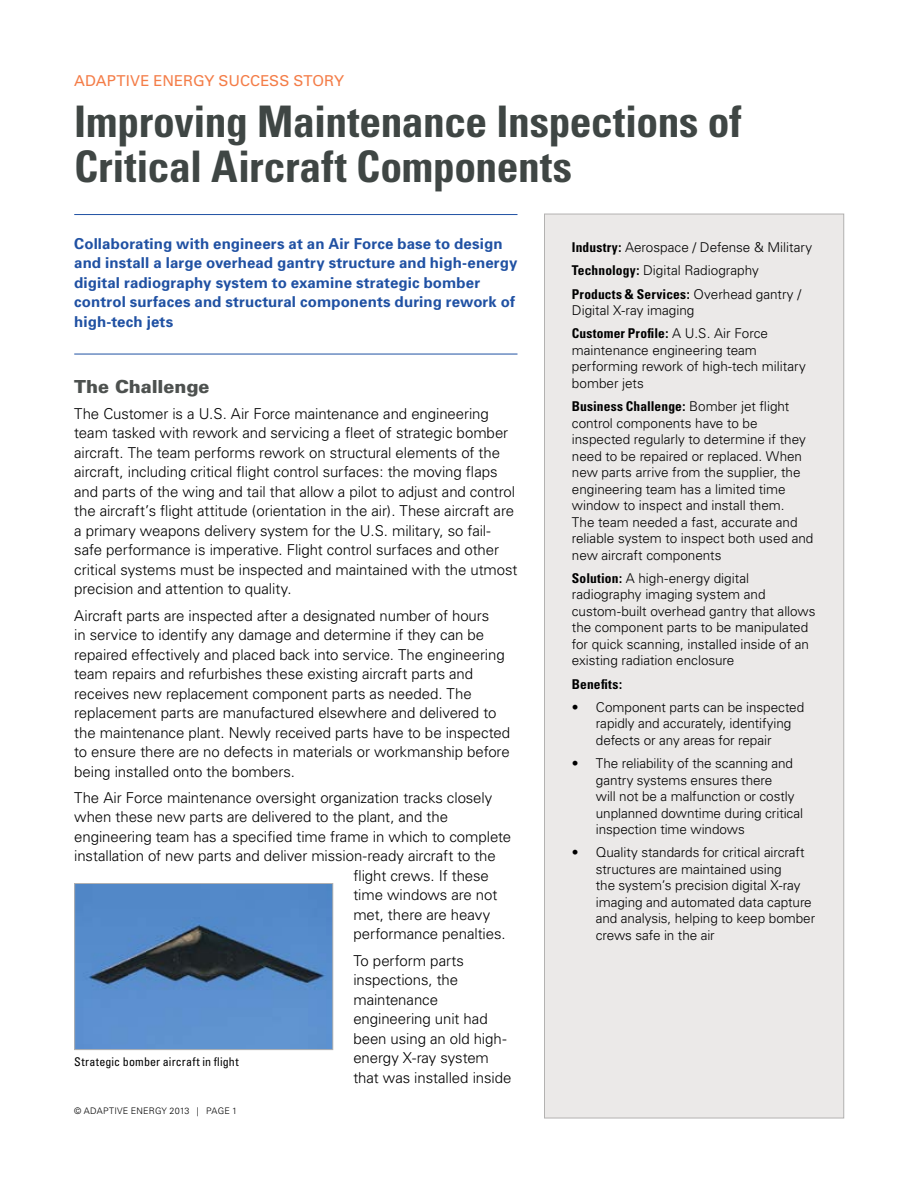
<style>
.page{position:relative;width:918px;height:1188px;background:#fff}
.page>*{position:absolute;margin:0;border:0;box-sizing:border-box;transform-origin:0 0}
.t1{font:700 condensed 43.5px/45px "Univers";letter-spacing:-.005em;color:#3f4644}
.t2{font:900 18px "Univers";letter-spacing:-.005em;color:#4d514f}
.t3{font:300 15px/19.5px "Univers";letter-spacing:-.005em;color:#000}
.t4{font:700 15px/19.5px "Univers";letter-spacing:.01em;color:#2051a3}
.t5{font:15px "Univers";letter-spacing:.005em;color:#f47d48}
.t6{font:300 13.5px/16.5px "Univers";letter-spacing:-.005em;color:#000}
.t7{font:700 condensed 13.5px "Univers";letter-spacing:.01em;color:#000}
.t8{font:condensed 12px "Univers";letter-spacing:.015em;color:#000}
.t9{font:300 9px "Univers";letter-spacing:.02em;color:#000}
.s1{font-weight:700;font-stretch:condensed}
</style>
<div class="page">
<div style="left:544px;top:214px;width:300px;height:904px;background:#ebe9e8"></div>
<hr style="left:74px;top:214px;width:444px;height:1px;background:#2051a3">
<hr style="left:74px;top:354px;width:444px;height:1px;background:#2051a3">
<img style="left:76px;top:885px;width:255px;height:163px">
<div style="left:74px;top:883px;width:259px;height:167px;border:1px solid #b3b2b1"></div>
<p class="t5" style="left:74px;top:71px;width:271px">ADAPTIVE ENERGY SUCCESS STORY</p>
<h1 class="t1" style="left:74px;top:99px;width:669px">Improving Maintenance Inspections of<br>Critical Aircraft Components</h1>
<p class="t4" style="left:74px;top:234px;width:445px">Collaborating with engineers at an Air Force base to design and install a large overhead gantry structure and high-energy digital radiography system to examine strategic bomber control surfaces and structural components during rework of high-tech jets</p>
<p class="t2" style="left:74px;top:375px;width:137px">The Challenge</p>
<p class="t3" style="left:74px;top:404px;width:445px">The Customer is a U.S. Air Force maintenance and engineering team tasked with rework and servicing a fleet of strategic bomber aircraft. The team performs rework on structural elements of the aircraft, including critical flight control surfaces: the moving flaps and parts of the wing and tail that allow a pilot to adjust and control the aircraft’s flight attitude (orientation in the air). These aircraft are a primary weapons delivery system for the U.S. military, so fail&shy;safe performance is imperative. Flight control surfaces and other critical systems must be inspected and maintained with the utmost precision and attention to quality.</p>
<p class="t3" style="left:74px;top:606px;width:437px">Aircraft parts are inspected after a designated number of hours<br>in service to identify any damage and determine if they can be repaired effectively and placed back into service. The engineering team repairs and refurbishes these existing aircraft parts and receives new replacement component parts as needed. The replacement parts are manufactured elsewhere and delivered to the maintenance plant. Newly received parts have to be inspected to ensure there are no defects in materials or workmanship before being installed onto the bombers.</p>
<p class="t3" style="left:74px;top:788px;width:420px">The Air Force maintenance oversight organization tracks closely</p>
<p class="t3" style="left:74px;top:807px;width:375px">when these new parts are delivered to the plant, and the</p>
<p class="t3" style="left:74px;top:827px;width:438px">engineering team has a specified time frame in which to complete</p>
<p class="t3" style="left:74px;top:846px;width:423px">installation of new parts and deliver mission-ready aircraft to the</p>
<p class="t3" style="left:353px;top:866px;width:137px">flight crews. If these</p>
<p class="t3" style="left:353px;top:885px;width:145px">time windows are not</p>
<p class="t3" style="left:353px;top:905px;width:138px">met, there are heavy</p>
<p class="t3" style="left:353px;top:924px;width:154px">performance penalties.</p>
<p class="t3" style="left:353px;top:951px;width:159px">To perform parts inspections, the maintenance engineering unit had been using an old high&shy;energy X-ray system that was installed inside</p>
<p class="t8" style="left:74px;top:1054px;width:166px">Strategic bomber aircraft in flight</p>
<p class="t9" style="left:74px;top:1106px;width:165px">© ADAPTIVE ENERGY 2013 | PAGE 1</p>
<p class="t6" style="left:572px;top:236px;width:242px;line-height:23.2px"><span class="s1">Industry:</span> Aerospace / Defense &amp; Military<br><span class="s1">Technology:</span> Digital Radiography<br><span class="s1">Products &amp; Services:</span> Overhead gantry /</p>
<p class="t6" style="left:572px;top:299px;width:198px;line-height:23.2px">Digital X-ray imaging<br><span class="s1">Customer Profile:</span> A U.S. Air Force</p>
<p class="t6" style="left:572px;top:342px;width:235px">maintenance engineering team performing rework of high-tech military bomber jets</p>
<p class="t6" style="left:572px;top:398px;width:243px"><span class="s1">Business Challenge:</span> Bomber jet flight control components have to be inspected regularly to determine if they need to be repaired or replaced. When new parts arrive from the supplier, the engineering team has a limited time window to inspect and install them.<br>The team needed a fast, accurate and reliable system to inspect both used and new aircraft components</p>
<p class="t6" style="left:572px;top:570px;width:245px"><span class="s1">Solution:</span> A high-energy digital radiography imaging system and custom-built overhead gantry that allows the component parts to be manipulated for quick scanning, installed inside of an existing radiation enclosure</p>
<p class="t7" style="left:572px;top:675px;width:52px">Benefits:</p>
<p class="t6" style="left:596px;top:699px;width:210px;text-indent:-24px">• Component parts can be inspected rapidly and accurately, identifying defects or any areas for repair</p>
<p class="t6" style="left:596px;top:755px;width:209px;text-indent:-24px">• The reliability of the scanning and gantry systems ensures there<br>will not be a malfunction or costly unplanned downtime during critical inspection time windows</p>
<p class="t6" style="left:596px;top:844px;width:221px;text-indent:-24px">• Quality standards for critical aircraft structures are maintained using<br>the system’s precision digital X-ray imaging and automated data capture and analysis, helping to keep bomber crews safe in the air</p>
</div>
